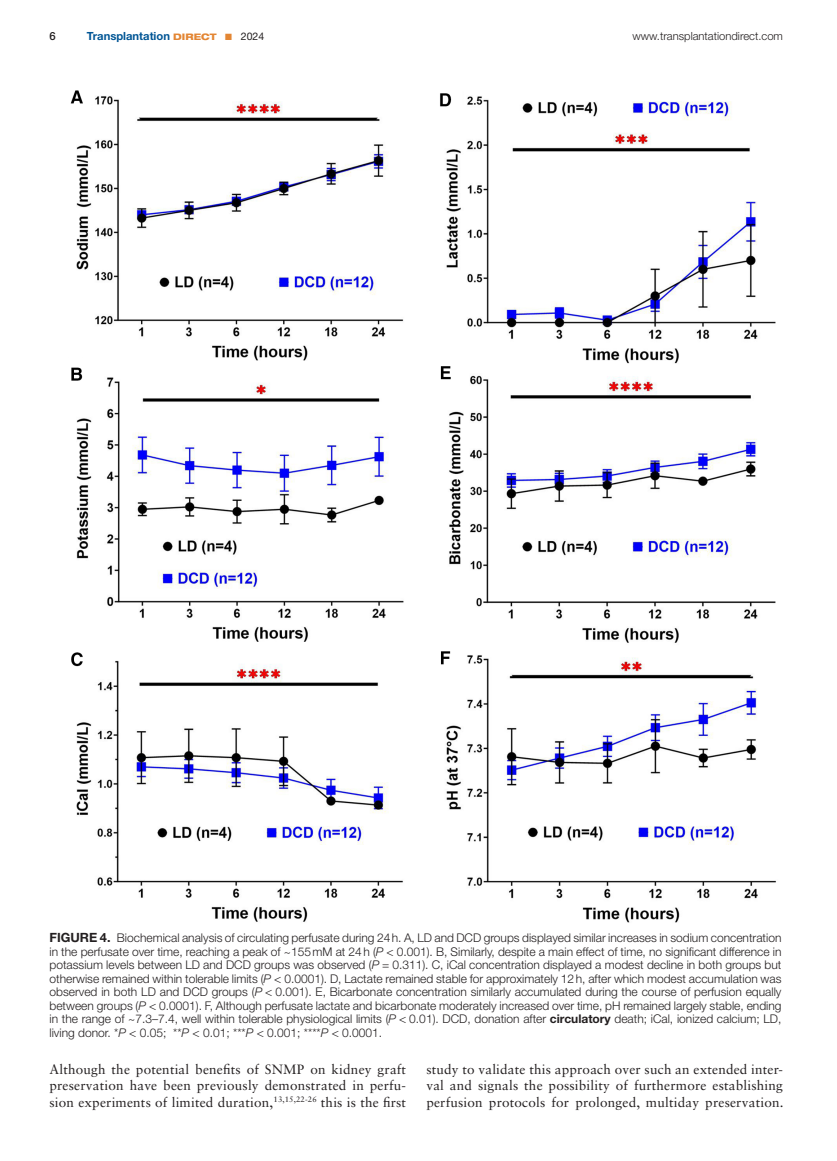
<style>
.page{position:relative;width:837px;height:1161px;background:#fff}
.page>*{position:absolute;margin:0;border:0;box-sizing:border-box;transform-origin:0 0}
.t1{font:13.5px/16.5px "Sabon LT Std";letter-spacing:.015em;color:#231f20;text-align:justify}
.t2{font:300 12px/13.5px "Helvetica Neue LT Std";color:#231f20;text-align:justify}
.t3{font:300 11.25px "Helvetica Neue LT Std";color:#231f20}
.t4{font:700 11.25px "Helvetica Neue LT Std";color:#005595}
.t5{font:500 11.25px "Helvetica Neue LT Std";color:#231f20}
.s1{font-weight:800;font-stretch:expanded;font-size:9px;color:#e38634}
.s2{color:#e38634}
.s3{font-weight:400;font-size:10.5px;color:#231f20}
.s4{font-weight:700;font-size:12.75px}
.s5{font-style:italic}
.s6{font-weight:700}
</style>
<div class="page">
<img style="left:70px;top:90px;width:706px;height:833px">
<p class="t5" style="left:50px;top:29px;width:8px">6</p>
<p class="t4" style="left:87px;top:29px;width:179px">Transplantation <span class="s1">DIRECT</span> <span class="s2">■</span> <span class="s3">2024</span></p>
<p class="t3" style="left:633px;top:29px;width:152px">www.transplantationdirect.com</p>
<p class="t2" style="left:49px;top:931px;width:734px"><span class="s4">FIGURE 4.</span> Biochemical analysis of circulating perfusate during 24h. A, LD and DCD groups displayed similar increases in sodium concentration in the perfusate over time, reaching a peak of ~155mM at 24h (<span class="s5">P</span> &lt; 0.001). B, Similarly, despite a main effect of time, no significant difference in potassium levels between LD and DCD groups was observed (<span class="s5">P</span> = 0.311). C, iCal concentration displayed a modest decline in both groups but otherwise remained within tolerable limits (<span class="s5">P</span> &lt; 0.0001). D, Lactate remained stable for approximately 12h, after which modest accumulation was observed in both LD and DCD groups (<span class="s5">P</span> &lt; 0.001). E, Bicarbonate concentration similarly accumulated during the course of perfusion equally between groups (<span class="s5">P</span> &lt; 0.0001). F, Although perfusate lactate and bicarbonate moderately increased over time, pH remained largely stable, ending in the range of ~7.3–7.4, well within tolerable physiological limits (<span class="s5">P</span> &lt; 0.01). DCD, donation after <span class="s6">circulatory</span> death; iCal, ionized calcium; LD, living donor. *<span class="s5">P</span> &lt; 0.05; **<span class="s5">P</span> &lt; 0.01; ***<span class="s5">P</span> &lt; 0.001; ****<span class="s5">P</span> &lt; 0.0001.</p>
<p class="t1" style="left:50px;top:1061px;width:358px">Although the potential benefits of SNMP on kidney graft preservation have been previously demonstrated in perfu&shy;sion experiments of limited duration,<sup>13,15,22-26</sup> this is the first</p>
<p class="t1" style="left:426px;top:1061px;width:359px">study to validate this approach over such an extended inter&shy;val and signals the possibility of furthermore establishing perfusion protocols for prolonged, multiday preservation.</p>
</div>
